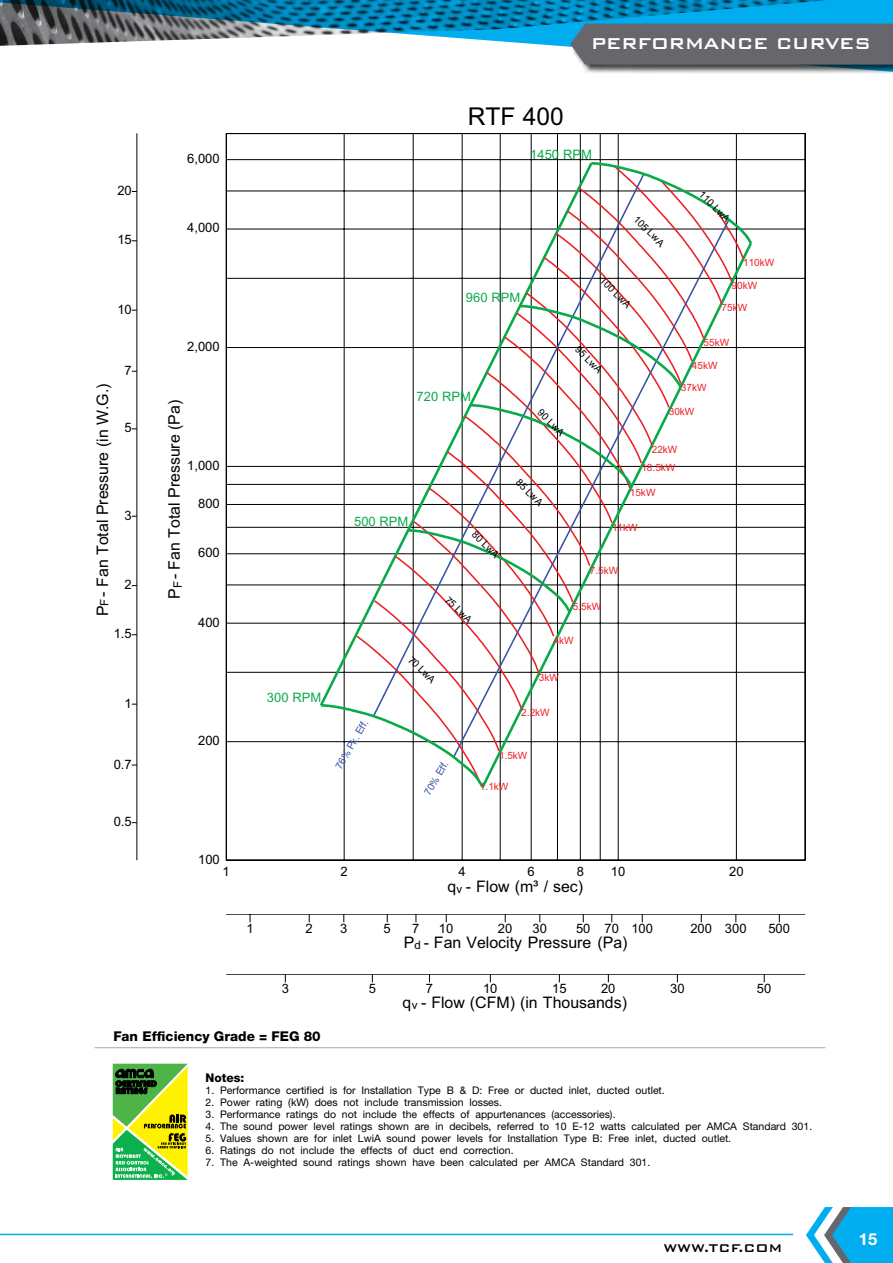
<style>
.page{position:relative;width:893px;height:1263px;background:#fff}
.page>*{position:absolute;margin:0;border:0;box-sizing:border-box;transform-origin:0 0}
.t1{font:24.6px "Arial";color:#000}
.t2{font:500 21px "Bank Gothic BT";letter-spacing:-.03em;color:#fff}
.t3{font:700 16.5px "Helvetica Neue";color:#fff}
.t4{font:15.9px "Arial";color:#000}
.t5{font:500 15px "Bank Gothic BT";color:#000}
.t6{font:800 13.5px "Helvetica Neue";color:#000}
.t7{font:12.9px "Arial";color:#000}
.t8{font:12.9px "Arial";color:#0aaa4b}
.t9{font:800 12px "Helvetica Neue";color:#000}
.t10{font:11.55px "Arial";color:#000}
.t11{font:10.5px "Helvetica Neue";color:#000}
.t12{font:10.05px "Arial";color:#ed1f24}
.t13{font:10.05px "Arial";color:#000}
.t14{font:10.05px "Arial";color:#3953a4}
.s1{font-size:11.55px}
</style>
<div class="page">
<svg style="left:0;top:0;width:893px;height:47px;background:#3b8eae"></svg>
<div style="left:570px;top:23px;width:323px;height:51px;background:#000;opacity:.75"></div>
<div style="left:570px;top:24px;width:323px;height:41px;background:#66666c"></div>
<svg style="left:806px;top:1207px;width:87px;height:56px"></svg>
<hr style="left:0;top:1234px;width:793px;height:1px;background:#00aeef">
<hr style="left:94px;top:1047px;width:731px;height:1px;background:#a7a9ac">
<svg style="left:113px;top:1064px;width:75px;height:116px;background:#86b839"></svg>
<hr style="left:344px;top:133px;width:1px;height:727px;background:#000">
<hr style="left:413px;top:133px;width:1px;height:727px;background:#000">
<hr style="left:462px;top:133px;width:1px;height:727px;background:#000">
<hr style="left:500px;top:133px;width:1px;height:727px;background:#000">
<hr style="left:531px;top:133px;width:1px;height:727px;background:#000">
<hr style="left:557px;top:133px;width:1px;height:727px;background:#000">
<hr style="left:580px;top:133px;width:1px;height:727px;background:#000">
<hr style="left:600px;top:133px;width:1px;height:727px;background:#000">
<hr style="left:618px;top:133px;width:1px;height:727px;background:#000">
<hr style="left:736px;top:133px;width:1px;height:727px;background:#000">
<hr style="left:805px;top:133px;width:1px;height:727px;background:#000">
<hr style="left:226px;top:860px;width:579px;height:1px;background:#000">
<hr style="left:226px;top:741px;width:579px;height:1px;background:#000">
<hr style="left:226px;top:672px;width:579px;height:1px;background:#000">
<hr style="left:226px;top:623px;width:579px;height:1px;background:#000">
<hr style="left:226px;top:585px;width:579px;height:1px;background:#000">
<hr style="left:226px;top:553px;width:579px;height:1px;background:#000">
<hr style="left:226px;top:527px;width:579px;height:1px;background:#000">
<hr style="left:226px;top:504px;width:579px;height:1px;background:#000">
<hr style="left:226px;top:484px;width:579px;height:1px;background:#000">
<hr style="left:226px;top:466px;width:579px;height:1px;background:#000">
<hr style="left:226px;top:347px;width:579px;height:1px;background:#000">
<hr style="left:226px;top:278px;width:579px;height:1px;background:#000">
<hr style="left:226px;top:229px;width:579px;height:1px;background:#000">
<hr style="left:226px;top:191px;width:579px;height:1px;background:#000">
<hr style="left:226px;top:159px;width:579px;height:1px;background:#000">
<hr style="left:226px;top:859px;width:579px;height:1px;background:#000">
<hr style="left:804px;top:133px;width:1px;height:727px;background:#000">
<hr style="left:226px;top:133px;width:579px;height:1px;background:#000">
<hr style="left:226px;top:133px;width:1px;height:727px;background:#000">
<svg style="left:318px;top:161px;width:436px;height:630px"></svg>
<hr style="left:226px;top:914px;width:579px;height:1px;background:#000">
<hr style="left:226px;top:974px;width:579px;height:1px;background:#000">
<hr style="left:137px;top:133px;width:1px;height:727px;background:#000">
<p class="t7" style="left:117px;top:182px;width:16px">20</p>
<p class="t7" style="left:117px;top:231px;width:16px">15</p>
<p class="t7" style="left:117px;top:301px;width:16px">10</p>
<h3 class="t4" style="left:92px;top:616px;width:234px;rotate:-90deg">P - Fan Total Pressure (in W.G.)</h3>
<p class="t10" style="left:97px;top:606px;width:9px;rotate:-90deg">F</p>
<p class="t7" style="left:125px;top:362px;width:9px">7</p>
<p class="t7" style="left:125px;top:419px;width:9px">5</p>
<p class="t7" style="left:125px;top:507px;width:9px">3</p>
<p class="t7" style="left:125px;top:576px;width:9px">2</p>
<p class="t7" style="left:114px;top:625px;width:20px">1.5</p>
<p class="t7" style="left:125px;top:695px;width:9px">1</p>
<p class="t7" style="left:114px;top:755px;width:20px">0.7</p>
<p class="t7" style="left:114px;top:813px;width:20px">0.5</p>
<p class="t7" style="left:187px;top:150px;width:34px">6,000</p>
<p class="t7" style="left:187px;top:219px;width:34px">4,000</p>
<p class="t7" style="left:187px;top:338px;width:34px">2,000</p>
<h3 class="t4" style="left:164px;top:599px;width:201px;rotate:-90deg">P - Fan Total Pressure (Pa)</h3>
<p class="t7" style="left:187px;top:457px;width:34px">1,000</p>
<p class="t7" style="left:198px;top:495px;width:23px">800</p>
<p class="t7" style="left:198px;top:544px;width:23px">600</p>
<p class="t10" style="left:170px;top:588px;width:9px;rotate:-90deg">F</p>
<p class="t7" style="left:198px;top:614px;width:23px">400</p>
<p class="t7" style="left:198px;top:732px;width:23px">200</p>
<p class="t7" style="left:198px;top:851px;width:23px">100</p>
<h2 class="t2" style="left:591px;top:32px;width:282px">PERFORMANCE CURVES</h2>
<p class="t8" style="left:267px;top:688px;width:56px">300 RPM</p>
<h1 class="t1" style="left:468px;top:100px;width:97px">RTF 400</h1>
<p class="t8" style="left:466px;top:289px;width:56px">960 RPM</p>
<p class="t8" style="left:417px;top:388px;width:56px">720 RPM</p>
<p class="t8" style="left:530px;top:146px;width:63px">1450 RPM</p>
<p class="t13" style="left:640px;top:213px;width:41px;rotate:45deg">105 LwA</p>
<p class="t13" style="left:606px;top:274px;width:41px;rotate:45deg">100 LwA</p>
<p class="t13" style="left:582px;top:343px;width:35px;rotate:45deg">95 LwA</p>
<p class="t13" style="left:705px;top:188px;width:41px;rotate:45deg">110 LwA</p>
<p class="t12" style="left:743px;top:256px;width:33px">110kW</p>
<p class="t12" style="left:731px;top:279px;width:27px">90kW</p>
<p class="t12" style="left:721px;top:301px;width:27px">75kW</p>
<p class="t12" style="left:703px;top:336px;width:27px">55kW</p>
<p class="t12" style="left:692px;top:359px;width:27px">45kW</p>
<p class="t12" style="left:681px;top:381px;width:27px">37kW</p>
<p class="t13" style="left:544px;top:406px;width:35px;rotate:45deg">90 LwA</p>
<p class="t12" style="left:669px;top:405px;width:27px">30kW</p>
<p class="t12" style="left:652px;top:442px;width:27px">22kW</p>
<p class="t12" style="left:641px;top:461px;width:36px">18.5kW</p>
<p class="t8" style="left:354px;top:513px;width:56px">500 RPM</p>
<p class="t13" style="left:478px;top:528px;width:35px;rotate:45deg">80 LwA</p>
<p class="t13" style="left:451px;top:593px;width:35px;rotate:45deg">75 LwA</p>
<p class="t13" style="left:415px;top:653px;width:35px;rotate:45deg">70 LwA</p>
<p class="t13" style="left:522px;top:475px;width:35px;rotate:45deg">85 LwA</p>
<p class="t12" style="left:630px;top:486px;width:27px">15kW</p>
<p class="t12" style="left:612px;top:521px;width:27px">11kW</p>
<p class="t12" style="left:590px;top:563px;width:30px">7.5kW</p>
<p class="t12" style="left:573px;top:600px;width:30px">5.5kW</p>
<p class="t12" style="left:554px;top:634px;width:22px">4kW</p>
<p class="t12" style="left:539px;top:671px;width:22px">3kW</p>
<p class="t12" style="left:521px;top:706px;width:30px">2.2kW</p>
<p class="t14" style="left:332px;top:765px;width:57px;rotate:-60deg">76% Pk. Eff.</p>
<p class="t14" style="left:421px;top:791px;width:39px;rotate:-60deg">70% Eff.</p>
<p class="t12" style="left:499px;top:749px;width:30px">1.5kW</p>
<p class="t12" style="left:480px;top:780px;width:30px">1.1kW</p>
<p class="t7" style="left:223px;top:863px;width:9px">1</p>
<p class="t7" style="left:340px;top:863px;width:9px">2</p>
<p class="t7" style="left:458px;top:863px;width:9px">4</p>
<p class="t7" style="left:528px;top:863px;width:9px">6</p>
<p class="t7" style="left:577px;top:863px;width:9px">8</p>
<p class="t7" style="left:611px;top:863px;width:16px">10</p>
<p class="t7" style="left:729px;top:863px;width:16px">20</p>
<h3 class="t4" style="left:447px;top:876px;width:137px">q - Flow (m³ / sec)</h3>
<p class="t10" style="left:457px;top:881px;width:7px">v</p>
<p class="t7" style="left:247px;top:920px;width:9px">1</p>
<p class="t7" style="left:306px;top:920px;width:9px">2</p>
<p class="t7" style="left:340px;top:920px;width:9px">3</p>
<p class="t7" style="left:384px;top:920px;width:9px">5</p>
<p class="t7" style="left:412px;top:920px;width:9px">7</p>
<p class="t7" style="left:439px;top:920px;width:16px">10</p>
<p class="t7" style="left:498px;top:920px;width:16px">20</p>
<p class="t7" style="left:533px;top:920px;width:16px">30</p>
<p class="t7" style="left:576px;top:920px;width:79px">50 70 100</p>
<p class="t7" style="left:690px;top:920px;width:58px">200 300</p>
<p class="t7" style="left:768px;top:920px;width:23px">500</p>
<h3 class="t4" style="left:404px;top:932px;width:225px">P -<span class="s1">d</span> Fan Velocity Pressure (Pa)</h3>
<p class="t7" style="left:282px;top:980px;width:9px">3</p>
<p class="t7" style="left:369px;top:980px;width:9px">5</p>
<p class="t7" style="left:426px;top:980px;width:9px">7</p>
<p class="t7" style="left:483px;top:980px;width:16px">10</p>
<p class="t7" style="left:552px;top:980px;width:16px">15</p>
<p class="t7" style="left:601px;top:980px;width:16px">20</p>
<p class="t7" style="left:670px;top:980px;width:16px">30</p>
<p class="t7" style="left:757px;top:980px;width:16px">50</p>
<h3 class="t4" style="left:403px;top:992px;width:226px">q -<span class="s1">v</span> Flow (CFM) (in Thousands)</h3>
<p class="t6" style="left:113px;top:1028px;width:209px">Fan Efficiency Grade = FEG 80</p>
<p class="t9" style="left:206px;top:1071px;width:40px">Notes:</p>
<p class="t11" style="left:206px;top:1084px;width:461px">1. Performance certified is for Installation Type B &amp; D: Free or ducted inlet, ducted outlet.</p>
<p class="t11" style="left:206px;top:1096px;width:298px">2. Power rating (kW) does not include transmission losses.</p>
<p class="t11" style="left:206px;top:1108px;width:411px">3. Performance ratings do not include the effects of appurtenances (accessories).</p>
<p class="t11" style="left:206px;top:1120px;width:608px">4. The sound power level ratings shown are in decibels, referred to 10 E-12 watts calculated per AMCA Standard 301.</p>
<p class="t11" style="left:206px;top:1132px;width:527px">5. Values shown are for inlet LwiA sound power levels for Installation Type B: Free inlet, ducted outlet.</p>
<p class="t11" style="left:206px;top:1144px;width:310px">6. Ratings do not include the effects of duct end correction.</p>
<p class="t11" style="left:206px;top:1156px;width:446px">7. The A-weighted sound ratings shown have been calculated per AMCA Standard 301.</p>
<h3 class="t5" style="left:663px;top:1240px;width:121px">WWW.TCF.COM</h3>
<h3 class="t3" style="left:859px;top:1228px;width:20px">15</h3>
</div>
